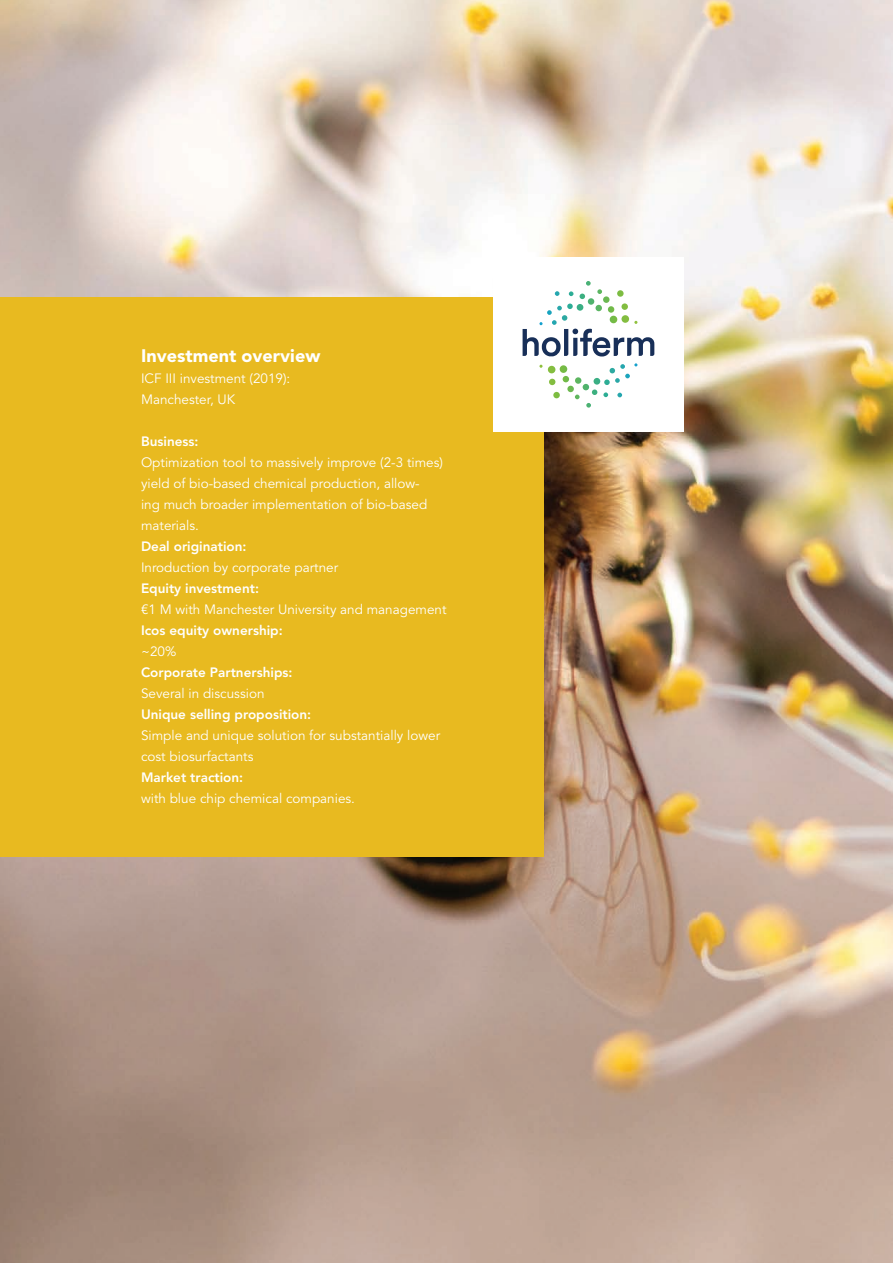
<style>
.page{position:relative;width:893px;height:1263px;background:#fff}
.page>*{position:absolute;margin:0;border:0;box-sizing:border-box;transform-origin:0 0}
.t1{font:900 18px "Avenir LT Std";color:#fff}
.t2{font:13.5px/21px "Avenir LT Std";color:#fff}
.t3{font:800 13.5px "Avenir LT Std";color:#fff}
</style>
<div class="page">
<img style="left:0;top:0;width:893px;height:1263px">
<div style="left:0;top:297px;width:544px;height:560px;background:#e8ba20"></div>
<div style="left:493px;top:257px;width:191px;height:175px;background:#fff"></div>
<svg style="left:539px;top:363px;width:98px;height:45px"></svg>
<svg style="left:523px;top:281px;width:131px;height:76px"></svg>
<h1 class="t1" style="left:141px;top:345px;width:181px">Investment overview</h1>
<p class="t2" style="left:141px;top:368px;width:151px">ICF III investment (2019):<br>Manchester, UK</p>
<p class="t3" style="left:141px;top:433px;width:59px">Business:</p>
<p class="t2" style="left:141px;top:452px;width:303px">Optimization tool to massively improve (2-3 times) yield of bio-based chemical production, allow-<br>ing much broader implementation of bio-based materials.</p>
<p class="t3" style="left:141px;top:538px;width:107px">Deal origination:</p>
<p class="t2" style="left:141px;top:557px;width:199px">Inroduction by corporate partner</p>
<p class="t3" style="left:141px;top:580px;width:120px">Equity investment:</p>
<p class="t2" style="left:141px;top:599px;width:307px">€1 M with Manchester University and management</p>
<p class="t3" style="left:141px;top:622px;width:143px">Icos equity ownership:</p>
<p class="t2" style="left:141px;top:641px;width:37px">~20%</p>
<p class="t3" style="left:141px;top:664px;width:153px">Corporate Partnerships:</p>
<p class="t2" style="left:141px;top:683px;width:125px">Several in discussion</p>
<p class="t3" style="left:141px;top:706px;width:172px">Unique selling proposition:</p>
<p class="t2" style="left:141px;top:725px;width:301px">Simple and unique solution for substantially lower cost biosurfactants</p>
<p class="t3" style="left:141px;top:769px;width:104px">Market traction:</p>
<p class="t2" style="left:141px;top:788px;width:216px">with blue chip chemical companies.</p>
</div>
